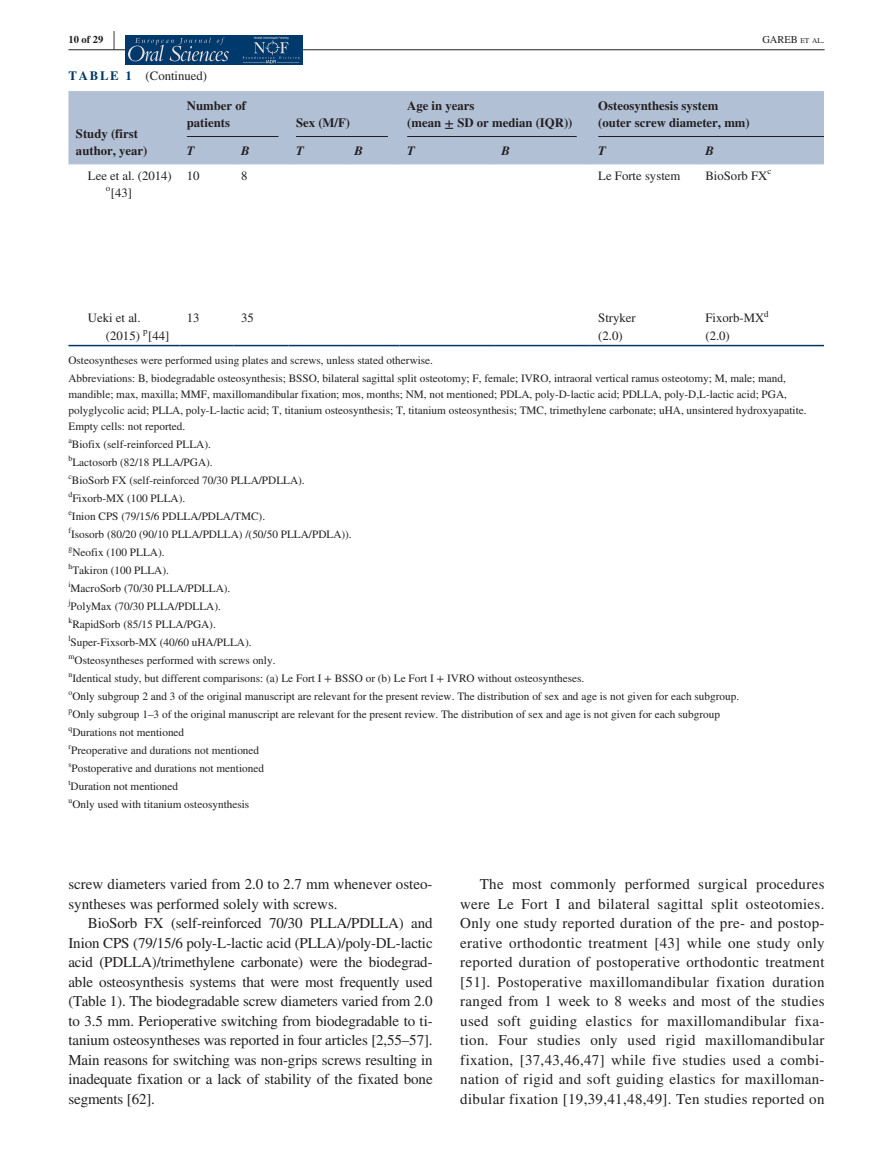
<style>
.page{position:relative;width:893px;height:1174px;background:#fff}
.page>*{position:absolute;margin:0;border:0;box-sizing:border-box;transform-origin:0 0}
.t1{font:700 25.95px "STIX";color:#231f20;scale:.36 1}
.t2{font:15px/19.5px "STIX";color:#231f20;text-align:justify}
.t3{font:700 12.75px/17.2px "STIX";color:#231f20}
.t4{font:12.75px/17.2px "STIX";color:#231f20}
.t5{font:italic 700 12.75px "STIX";color:#231f20}
.t6{font:11.25px/15.8px "STIX";color:#231f20}
.t7{font:10.5px "STIX";color:#231f20}
.t8{font:700 10.5px "STIX";color:#231f20}
.t9{font:8.85px "STIX";color:#231f20}
.t10{font:7.8px "STIX";color:#231f20}
.s1{font-size:7.35px}
.s2{font-weight:700;color:#003867}
</style>
<div class="page">
<hr style="left:68px;top:49px;width:756px;height:1px;background:#231f20">
<div style="left:125px;top:35px;width:177px;height:30px;background:#00396c"></div>
<svg style="left:128px;top:38px;width:101px;height:23px"></svg>
<img style="left:242px;top:36px;width:58px;height:28px">
<div style="left:68px;top:91px;width:756px;height:73px;background:#b2c0d6"></div>
<hr style="left:68px;top:345px;width:111px;height:1px;background:#003867">
<hr style="left:179px;top:345px;width:54px;height:1px;background:#003867">
<hr style="left:233px;top:345px;width:56px;height:1px;background:#003867">
<hr style="left:289px;top:345px;width:58px;height:1px;background:#003867">
<hr style="left:347px;top:345px;width:53px;height:1px;background:#003867">
<hr style="left:400px;top:345px;width:94px;height:1px;background:#003867">
<hr style="left:494px;top:345px;width:97px;height:1px;background:#003867">
<hr style="left:591px;top:345px;width:107px;height:1px;background:#003867">
<hr style="left:698px;top:345px;width:195px;height:1px;background:#003867">
<hr style="left:187px;top:136px;width:91px;height:1px;background:#231f20">
<hr style="left:296px;top:136px;width:92px;height:1px;background:#231f20">
<hr style="left:407px;top:136px;width:170px;height:1px;background:#231f20">
<hr style="left:598px;top:136px;width:289px;height:1px;background:#231f20">
<div style="left:824px;top:83px;width:69px;height:728px;background:#fff"></div>
<p class="t8" style="left:68px;top:33px;width:36px">10 of 29</p>
<h1 class="t1" style="left:113px;top:24px;width:7px">|</h1>
<p class="t7" style="left:762px;top:32px;width:64px">GAREB <span class="s1">et al</span>.</p>
<p class="t4" style="left:68px;top:68px;width:140px"><span class="s2">TABLE 1</span> (Continued)</p>
<p class="t3" style="left:76px;top:125px;width:73px">Study (first author, year)</p>
<p class="t4" style="left:88px;top:168px;width:85px">Lee et al. (2014)</p>
<p class="t9" style="left:106px;top:182px;width:6px">o</p>
<p class="t4" style="left:111px;top:185px;width:23px">[43]</p>
<p class="t3" style="left:187px;top:97px;width:61px">Number of patients</p>
<p class="t3" style="left:296px;top:114px;width:56px">Sex (M/F)</p>
<p class="t3" style="left:407px;top:97px;width:167px">Age in years<br>(mean ± SD or median (IQR))</p>
<p class="t3" style="left:598px;top:97px;width:153px">Osteosynthesis system (outer screw diameter, mm)</p>
<p class="t5" style="left:187px;top:142px;width:9px">T</p>
<p class="t5" style="left:241px;top:142px;width:10px">B</p>
<p class="t5" style="left:296px;top:142px;width:9px">T</p>
<p class="t5" style="left:354px;top:142px;width:10px">B</p>
<p class="t5" style="left:407px;top:142px;width:9px">T</p>
<p class="t5" style="left:502px;top:142px;width:10px">B</p>
<p class="t5" style="left:598px;top:142px;width:9px">T</p>
<p class="t5" style="left:705px;top:142px;width:10px">B</p>
<p class="t4" style="left:187px;top:168px;width:14px">10</p>
<p class="t4" style="left:241px;top:168px;width:8px">8</p>
<p class="t4" style="left:598px;top:168px;width:84px">Le Forte system</p>
<p class="t4" style="left:705px;top:168px;width:67px">BioSorb FX<sup>c</sup></p>
<p class="t4" style="left:187px;top:310px;width:14px">13</p>
<p class="t4" style="left:241px;top:310px;width:14px">35</p>
<p class="t4" style="left:598px;top:310px;width:39px">Stryker (2.0)</p>
<p class="t4" style="left:705px;top:310px;width:65px">Fixorb-MX<sup>d </sup>(2.0)</p>
<p class="t6" style="left:68px;top:352px;width:719px;line-height:18px">Osteosyntheses were performed using plates and screws, unless stated otherwise.<br>Abbreviations: B, biodegradable osteosynthesis; BSSO, bilateral sagittal split osteotomy; F, female; IVRO, intraoral vertical ramus osteotomy; M, male; mand,</p>
<p class="t6" style="left:68px;top:387px;width:740px">mandible; max, maxilla; MMF, maxillomandibular fixation; mos, months; NM, not mentioned; PDLA, poly-D-lactic acid; PDLLA, poly-D,L-lactic acid; PGA, polyglycolic acid; PLLA, poly-L-lactic acid; T, titanium osteosynthesis; T, titanium osteosynthesis; TMC, trimethylene carbonate; uHA, unsintered hydroxyapatite.<br>Empty cells: not reported.</p>
<p class="t10" style="left:68px;top:434px;width:5px">a</p>
<p class="t6" style="left:72px;top:437px;width:141px">Biofix (self-reinforced PLLA).</p>
<p class="t10" style="left:68px;top:452px;width:5px">b</p>
<p class="t6" style="left:72px;top:455px;width:142px">Lactosorb (82/18 PLLA/PGA).</p>
<p class="t10" style="left:68px;top:470px;width:5px">c</p>
<p class="t6" style="left:72px;top:473px;width:234px">BioSorb FX (self-reinforced 70/30 PLLA/PDLLA).</p>
<p class="t10" style="left:68px;top:488px;width:5px">d</p>
<p class="t6" style="left:72px;top:491px;width:114px">Fixorb-MX (100 PLLA).</p>
<p class="t10" style="left:68px;top:506px;width:5px">e</p>
<p class="t6" style="left:72px;top:509px;width:195px">Inion CPS (79/15/6 PDLLA/PDLA/TMC).</p>
<p class="t10" style="left:68px;top:524px;width:4px">f</p>
<p class="t6" style="left:71px;top:527px;width:282px">Isosorb (80/20 (90/10 PLLA/PDLLA) /(50/50 PLLA/PDLA)).</p>
<p class="t10" style="left:68px;top:542px;width:5px">g</p>
<p class="t6" style="left:72px;top:545px;width:94px">Neofix (100 PLLA).</p>
<p class="t10" style="left:68px;top:560px;width:5px">h</p>
<p class="t6" style="left:72px;top:563px;width:98px">Takiron (100 PLLA).</p>
<p class="t10" style="left:68px;top:578px;width:4px">i</p>
<p class="t6" style="left:71px;top:581px;width:161px">MacroSorb (70/30 PLLA/PDLLA).</p>
<p class="t10" style="left:68px;top:596px;width:4px">j</p>
<p class="t6" style="left:71px;top:599px;width:152px">PolyMax (70/30 PLLA/PDLLA).</p>
<p class="t10" style="left:68px;top:614px;width:5px">k</p>
<p class="t6" style="left:72px;top:617px;width:145px">RapidSorb (85/15 PLLA/PGA).</p>
<p class="t10" style="left:68px;top:632px;width:4px">l</p>
<p class="t6" style="left:71px;top:635px;width:182px">Super-Fixsorb-MX (40/60 uHA/PLLA).</p>
<p class="t10" style="left:68px;top:650px;width:8px">m</p>
<p class="t6" style="left:75px;top:653px;width:202px">Osteosyntheses performed with screws only.</p>
<p class="t10" style="left:68px;top:668px;width:5px">n</p>
<p class="t6" style="left:72px;top:671px;width:513px">Identical study, but different comparisons: (a) Le Fort I + BSSO or (b) Le Fort I + IVRO without osteosyntheses.</p>
<p class="t10" style="left:68px;top:686px;width:5px">o</p>
<p class="t6" style="left:72px;top:689px;width:668px">Only subgroup 2 and 3 of the original manuscript are relevant for the present review. The distribution of sex and age is not given for each subgroup.</p>
<p class="t10" style="left:68px;top:704px;width:5px">p</p>
<p class="t6" style="left:72px;top:707px;width:649px">Only subgroup 1–3 of the original manuscript are relevant for the present review. The distribution of sex and age is not given for each subgroup</p>
<p class="t10" style="left:68px;top:722px;width:5px">q</p>
<p class="t6" style="left:72px;top:725px;width:113px">Durations not mentioned</p>
<p class="t10" style="left:68px;top:740px;width:4px">r</p>
<p class="t6" style="left:71px;top:743px;width:190px">Preoperative and durations not mentioned</p>
<p class="t10" style="left:68px;top:758px;width:5px">s</p>
<p class="t6" style="left:72px;top:761px;width:194px">Postoperative and durations not mentioned</p>
<p class="t10" style="left:68px;top:776px;width:4px">t</p>
<p class="t6" style="left:71px;top:779px;width:109px">Duration not mentioned</p>
<p class="t10" style="left:68px;top:794px;width:5px">u</p>
<p class="t6" style="left:72px;top:797px;width:178px">Only used with titanium osteosynthesis</p>
<p class="t4" style="left:88px;top:310px;width:54px;text-align:right">Ueki et al. (2015)</p>
<p class="t9" style="left:143px;top:325px;width:6px">p</p>
<p class="t4" style="left:148px;top:327px;width:23px">[44]</p>
<h2 class="t2" style="left:68px;top:875px;width:366px">screw diameters varied from 2.0 to 2.7 mm whenever osteo&shy;syntheses was performed solely with screws.</h2>
<p class="t2" style="left:68px;top:914px;width:366px;text-indent:20px">BioSorb FX (self-reinforced 70/30 PLLA/PDLLA) and Inion CPS (79/15/6 poly-L-lactic acid (PLLA)/poly-DL-lactic acid (PDLLA)/trimethylene carbonate) were the biodegrad&shy;able osteosynthesis systems that were most frequently used (Table 1). The biodegradable screw diameters varied from 2.0 to 3.5 mm. Perioperative switching from biodegradable to ti&shy;tanium osteosyntheses was reported in four articles [2,55–57].<br>Main reasons for switching was non-grips screws resulting in inadequate fixation or a lack of stability of the fixated bone segments [62].</p>
<p class="t2" style="left:460px;top:875px;width:366px;text-indent:20px">The most commonly performed surgical procedures were Le Fort I and bilateral sagittal split osteotomies.<br>Only one study reported duration of the pre- and postop&shy;erative orthodontic treatment [43] while one study only reported duration of postoperative orthodontic treatment [51]. Postoperative maxillomandibular fixation duration ranged from 1 week to 8 weeks and most of the studies used soft guiding elastics for maxillomandibular fixa&shy;tion. Four studies only used rigid maxillomandibular fixation, [37,43,46,47] while five studies used a combi&shy;nation of rigid and soft guiding elastics for maxilloman&shy;dibular fixation [19,39,41,48,49]. Ten studies reported on</p>
</div>
